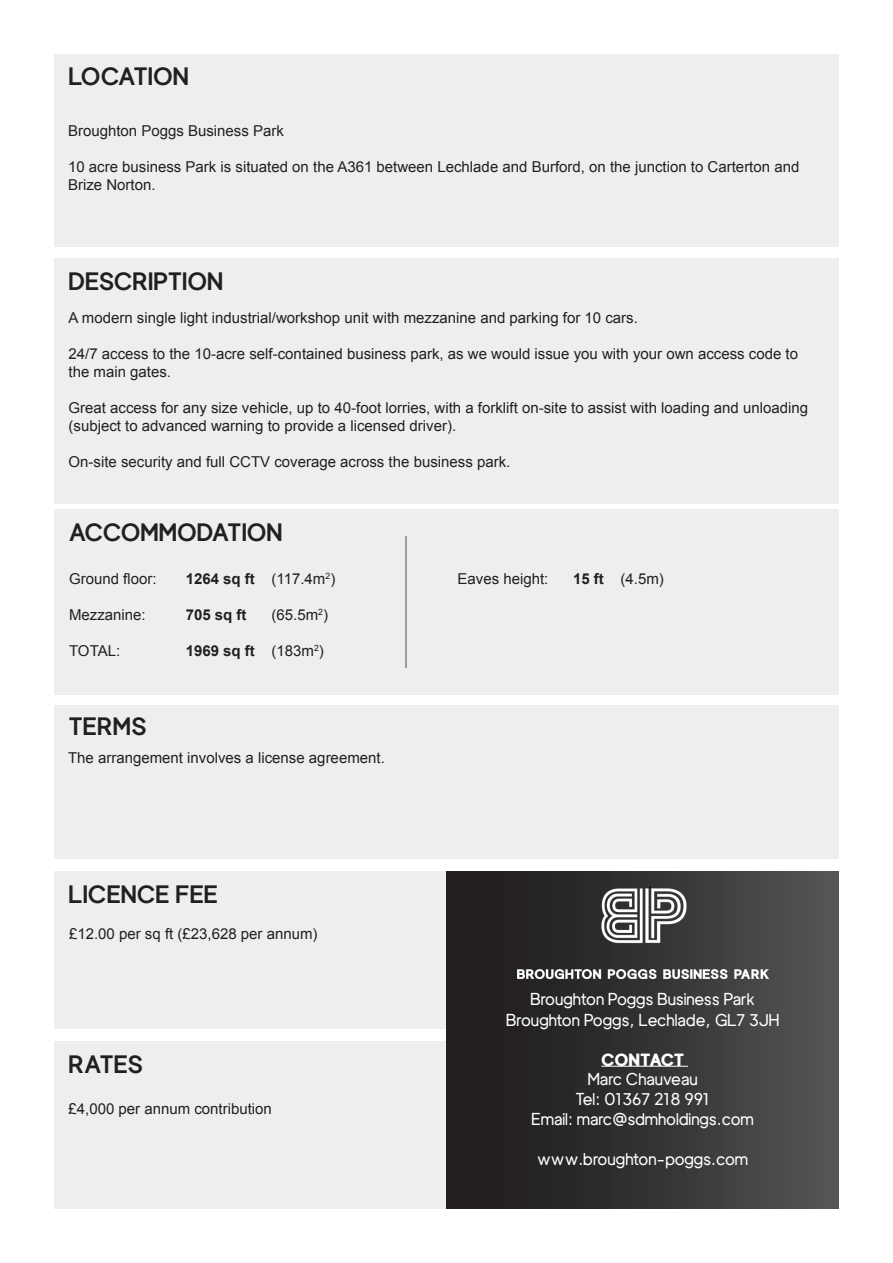
<style>
.page{position:relative;width:893px;height:1263px;background:#fff}
.page>*{position:absolute;margin:0;border:0;box-sizing:border-box;transform-origin:0 0}
.t1{font:500 24px "Luxora Grotesk";color:#231f20}
.t2{font:16.5px/19.8px "Luxora Grotesk";color:#fff;text-align:center}
.t3{font:800 16.5px "Luxora Grotesk";letter-spacing:-.035em;color:#fff}
.t4{font:15px/18px "Arial";color:#231f20}
.t5{font:700 15px "Arial";color:#231f20}
.s1{font-weight:400}
.s2{font-weight:700}
</style>
<div class="page">
<div style="left:54px;top:54px;width:785px;height:193px;background:#edeeef"></div>
<div style="left:54px;top:258px;width:785px;height:245px;background:#edeeef"></div>
<div style="left:54px;top:509px;width:785px;height:186px;background:#edeeef"></div>
<div style="left:54px;top:706px;width:785px;height:153px;background:#edeeef"></div>
<div style="left:54px;top:872px;width:392px;height:157px;background:#edeeef"></div>
<div style="left:54px;top:1042px;width:392px;height:167px;background:#edeeef"></div>
<div style="left:446px;top:872px;width:393px;height:337px;background:linear-gradient(to right,#1b1718,#515354)"></div>
<img style="left:517px;top:887px;width:251px;height:91px">
<hr style="left:601px;top:1066px;width:87px;height:1px;background:#fff">
<hr style="left:405px;top:536px;width:2px;height:132px;background:#000">
<h1 class="t1" style="left:69px;top:61px;width:122px">LOCATION</h1>
<p class="t4" style="left:68px;top:122px;width:217px">Broughton Poggs Business Park</p>
<p class="t4" style="left:68px;top:158px;width:733px">10 acre business Park is situated on the A361 between Lechlade and Burford, on the junction to Carterton and<br>Brize Norton.</p>
<h1 class="t1" style="left:69px;top:265px;width:156px">DESCRIPTION</h1>
<p class="t4" style="left:69px;top:309px;width:571px">A modern single light industrial/workshop unit with mezzanine and parking for 10 cars.</p>
<p class="t4" style="left:69px;top:345px;width:731px">24/7 access to the 10-acre self-contained business park, as we would issue you with your own access code to the main gates.</p>
<p class="t4" style="left:69px;top:399px;width:741px">Great access for any size vehicle, up to 40-foot lorries, with a forklift on-site to assist with loading and unloading (subject to advanced warning to provide a licensed driver).</p>
<p class="t4" style="left:69px;top:453px;width:443px">On-site security and full CCTV coverage across the business park.</p>
<h1 class="t1" style="left:69px;top:517px;width:216px">ACCOMMODATION</h1>
<p class="t4" style="left:69px;top:570px;width:89px">Ground floor:</p>
<p class="t4" style="left:69px;top:606px;width:78px">Mezzanine:</p>
<p class="t4" style="left:69px;top:642px;width:53px">TOTAL:</p>
<h1 class="t1" style="left:69px;top:711px;width:80px">TERMS</h1>
<p class="t5" style="left:186px;top:569px;width:151px">1264 sq ft <span class="s1">(117.4m</span><sup>2</sup><span class="s1">)</span></p>
<p class="t5" style="left:186px;top:605px;width:62px">705 sq ft</p>
<p class="t4" style="left:272px;top:606px;width:58px">(65.5m<sup>2</sup>)</p>
<p class="t5" style="left:186px;top:641px;width:140px">1969 sq ft <span class="s1">(183m</span><sup>2</sup><span class="s1">)</span></p>
<p class="t4" style="left:68px;top:749px;width:318px">The arrangement involves a license agreement.</p>
<h1 class="t1" style="left:69px;top:879px;width:151px">LICENCE FEE</h1>
<p class="t4" style="left:69px;top:924px;width:250px">£12.00 per sq ft (£23,628 per annum)</p>
<h1 class="t1" style="left:69px;top:1049px;width:76px">RATES</h1>
<p class="t4" style="left:69px;top:1100px;width:205px">£4,000 per annum contribution</p>
<p class="t4" style="left:458px;top:570px;width:92px">Eaves height:</p>
<p class="t4" style="left:573px;top:570px;width:92px"><span class="s2">15 ft</span> (4.5m)</p>
<p class="t2" style="left:506px;top:988px;width:274px;line-height:21px">Broughton Poggs Business Park<br>Broughton Poggs, Lechlade, GL7 3JH</p>
<p class="t3" style="left:601px;top:1048px;width:84px">CONTACT</p>
<p class="t2" style="left:531px;top:1069px;width:224px">Marc Chauveau<br>Tel: 01367 218 991<br>Email: marc@sdmholdings.com</p>
<p class="t2" style="left:537px;top:1148px;width:213px">www.broughton-poggs.com</p>
</div>
